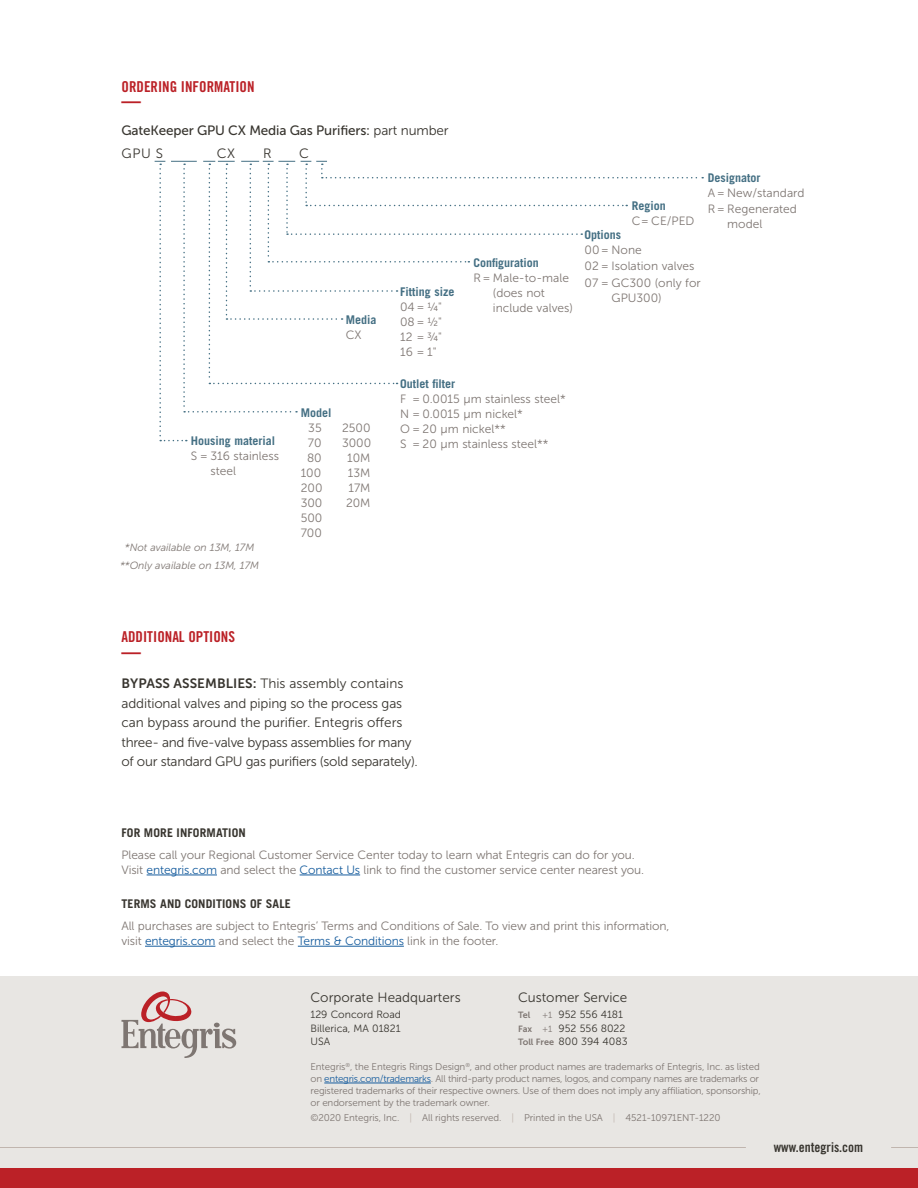
<style>
.page{position:relative;width:918px;height:1188px;background:#fff}
.page>*{position:absolute;margin:0;border:0;box-sizing:border-box;transform-origin:0 0}
.t1{font:700 expanded 20.25px "Trade Gothic LT Std";color:#bb2127;scale:.96 1}
.t2{font:15px "Trade Gothic LT Std Bd Cn 20";color:#bb2127}
.t3{font:13.5px/19.5px "Museo Sans 300";letter-spacing:-.01em;color:#38352f}
.t4{font:13.5px "Museo Sans 500";letter-spacing:-.01em;color:#38352f}
.t5{font:13.5px "Trade Gothic LT Std Bd Cn 20";color:#38352f}
.t6{font:12px/15px "Museo Sans 300";letter-spacing:-.01em;color:#7e7672}
.t7{font:700 12px "Trade Gothic LT Std";color:#446f83}
.t8{font:700 12px "Trade Gothic LT Std";letter-spacing:.01em;color:#38352f}
.t9{font:10.5px/13.5px "Museo Sans 300";color:#38352f;text-align:justify}
.t10{font:italic 10.5px/18.3px "Museo Sans 300";letter-spacing:-.005em;color:#7e7672;text-align:center}
.t11{font:9.75px/12px "Museo Sans 300";letter-spacing:-.015em;color:#7e7672}
.t12{font:9px "Museo Sans 700";color:#7e7672}
.s1{font-family:"Museo Sans 300"}
.s2{font-family:"Museo Sans 700"}
.s3{color:#175d9e}
.s4{font-size:9px;color:#7e7672}
.s5{font-family:"Museo Sans 700";font-size:9px;color:#7e7672}
.s6{color:#c0b5ae}
</style>
<div class="page">
<div style="left:0;top:976px;width:918px;height:212px;background:#e8e6e3"></div>
<div style="left:0;top:1168px;width:918px;height:20px;background:#bb2127"></div>
<hr style="left:147px;top:875px;width:70px;height:1px;background:#175d9e">
<hr style="left:300px;top:875px;width:60px;height:1px;background:#175d9e">
<hr style="left:145px;top:946px;width:70px;height:1px;background:#175d9e">
<hr style="left:298px;top:946px;width:106px;height:1px;background:#175d9e">
<svg style="left:891px;top:1147px;width:27px;height:1px"></svg>
<hr style="left:0;top:1147px;width:746px;height:1px;background:#c0b5ae">
<svg style="left:122px;top:992px;width:114px;height:66px"></svg>
<hr style="left:324px;top:1083px;width:107px;height:1px;background:#175d9e">
<svg style="left:155px;top:161px;width:548px;height:280px"></svg>
<p class="t2" style="left:122px;top:77px;width:135px">ORDERING INFORMATION</p>
<h1 class="t1" style="left:122px;top:88px;width:22px">—</h1>
<p class="t4" style="left:122px;top:123px;width:329px">GateKeeper GPU CX Media Gas Purifiers: <span class="s1">part number</span></p>
<p class="t3" style="left:122px;top:144px;width:43px">GPU S</p>
<p class="t3" style="left:217px;top:144px;width:20px">CX</p>
<p class="t3" style="left:263px;top:144px;width:10px">R</p>
<p class="t3" style="left:299px;top:144px;width:11px">C</p>
<p class="t7" style="left:346px;top:313px;width:32px">Media</p>
<p class="t6" style="left:346px;top:328px;width:17px">CX</p>
<p class="t7" style="left:400px;top:284px;width:56px">Fitting size</p>
<p class="t6" style="left:400px;top:299px;width:43px;text-align:justify">04= 1/4" 08= 1/2" 12 = 3/4" 16 =1"</p>
<p class="t7" style="left:473px;top:256px;width:67px">Configuration</p>
<p class="t6" style="left:493px;top:271px;width:82px;text-indent:-20px">R= Male-to-male (does not include valves)</p>
<p class="t7" style="left:191px;top:434px;width:86px">Housing material</p>
<p class="t6" style="left:210px;top:449px;width:70px;text-indent:-20px">S = 316 stainless steel</p>
<p class="t10" style="left:120px;top:538px;width:141px">*Not available on 13M, 17M **Only available on 13M, 17M</p>
<p class="t7" style="left:301px;top:405px;width:32px">Model</p>
<p class="t6" style="left:301px;top:420px;width:23px;text-align:center">35<br>70<br>80<br>100<br>200<br>300<br>500<br>700</p>
<p class="t6" style="left:342px;top:420px;width:31px;text-align:center">2500<br>3000<br>10M<br>13M<br>17M<br>20M</p>
<p class="t7" style="left:400px;top:376px;width:57px">Outlet filter</p>
<p class="t6" style="left:400px;top:391px;width:167px">F = 0.0015 µm stainless steel*<br>N = 0.0015 µm nickel*<br>O = 20 µm nickel**<br>S = 20 µm stainless steel**</p>
<p class="t7" style="left:708px;top:170px;width:54px">Designator</p>
<p class="t6" style="left:708px;top:184px;width:98px;line-height:16.5px">A= New/standard<br>R= Regenerated</p>
<p class="t6" style="left:727px;top:216px;width:37px">model</p>
<p class="t7" style="left:632px;top:198px;width:36px">Region</p>
<p class="t6" style="left:632px;top:213px;width:64px">C= CE/PED</p>
<p class="t7" style="left:585px;top:227px;width:38px">Options</p>
<p class="t6" style="left:585px;top:241px;width:118px;line-height:16.5px">00= None<br>02 = Isolation valves<br>07 = GC300 (only for</p>
<p class="t6" style="left:612px;top:290px;width:52px">GPU300)</p>
<p class="t2" style="left:122px;top:627px;width:115px">ADDITIONAL OPTIONS</p>
<h1 class="t1" style="left:122px;top:638px;width:22px">—</h1>
<p class="t3" style="left:122px;top:674px;width:298px"><span class="s2">BYPASS ASSEMBLIES:</span> This assembly contains additional valves and piping so the process gas can bypass around the purifier. Entegris offers three- and five-valve bypass assemblies for many of our standard GPU gas purifiers (sold separately).</p>
<p class="t8" style="left:122px;top:825px;width:126px">FOR MORE INFORMATION</p>
<p class="t6" style="left:122px;top:847px;width:524px">Please call your Regional Customer Service Center today to learn what Entegris can do for you.<br>Visit <span class="s3">entegris.com</span> and select the <span class="s3">Contact Us</span> link to find the customer service center nearest you.</p>
<p class="t8" style="left:122px;top:897px;width:171px">TERMS AND CONDITIONS OF SALE</p>
<p class="t6" style="left:122px;top:918px;width:549px">All purchases are subject to Entegris’ Terms and Conditions of Sale. To view and print this information, visit <span class="s3">entegris.com</span> and select the <span class="s3">Terms &amp; Conditions</span> link in the footer.</p>
<p class="t3" style="left:310px;top:987px;width:152px">Corporate Headquarters</p>
<p class="t3" style="left:518px;top:987px;width:111px">Customer Service</p>
<p class="t9" style="left:310px;top:1008px;width:92px">129 Concord Road Billerica, MA 01821<br>USA</p>
<p class="t12" style="left:518px;top:1010px;width:14px">Tel</p>
<p class="t9" style="left:518px;top:1008px;width:111px;text-align:left;text-indent:24px"><span class="s4">+1</span> 952 556 4181<br><span class="s5">Fax</span> <span class="s4">+1</span> 952 556 8022<br><span class="s5">Toll Free</span> 800 394 4083</p>
<p class="t11" style="left:310px;top:1061px;width:452px">Entegris<sup>®</sup>, the Entegris Rings Design<sup>®</sup>, and other product names are trademarks of Entegris, Inc. as listed on <span class="s3">entegris.com/trademarks</span>. All third-party product names, logos, and company names are trademarks or registered trademarks of their respective owners. Use of them does not imply any affiliation, sponsorship, or endorsement by the trademark owner.</p>
<p class="t11" style="left:310px;top:1112px;width:412px">©2020 Entegris, Inc. <span class="s6">|</span> All rights reserved. <span class="s6">|</span> Printed in the USA <span class="s6">|</span> 4521-10971ENT-1220</p>
<p class="t5" style="left:774px;top:1139px;width:91px">www.entegris.com</p>
</div>
